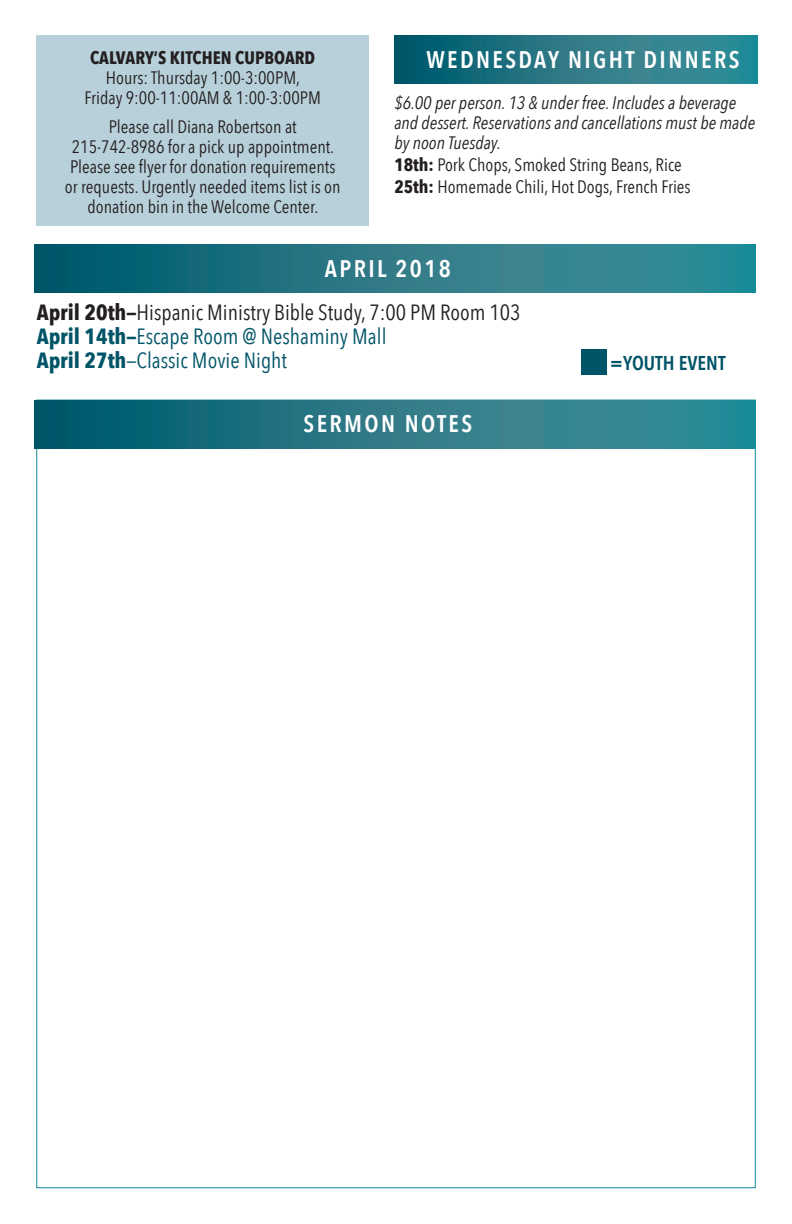
<style>
.page{position:relative;width:792px;height:1224px;background:#fff}
.page>*{position:absolute;margin:0;border:0;box-sizing:border-box;transform-origin:0 0}
.t1{font:600 24px "Avenir Next Condensed";letter-spacing:.1em;color:#fff}
.t2{font:22px/24px "Avenir Next Condensed";color:#005467}
.t3{font:600 20px "Avenir Next Condensed";color:#005467}
.t4{font:18px/20px "Avenir Next Condensed";color:#231f20;text-align:center}
.t5{font:italic 18px/20px "Avenir Next Condensed";color:#231f20}
.t6{font:700 18px "Avenir Next Condensed";color:#231f20}
.s1{font-weight:700}
.s2{font-weight:700;color:#231f20}
.s3{color:#231f20}
</style>
<div class="page">
<svg style="left:35px;top:245px;width:720px;height:48px;background:#237785"></svg>
<svg style="left:35px;top:400px;width:720px;height:48px;background:#237785"></svg>
<svg style="left:394px;top:36px;width:363px;height:48px;background:#237785"></svg>
<div style="left:36px;top:36px;width:332px;height:190px;background:#b8d0da"></div>
<div style="left:581px;top:350px;width:26px;height:25px;background:#005467"></div>
<p class="t6" style="left:90px;top:47px;width:226px">CALVARY’S KITCHEN CUPBOARD</p>
<h1 class="t1" style="left:426px;top:39px;width:315px">WEDNESDAY NIGHT DINNERS</h1>
<p class="t4" style="left:84px;top:67px;width:238px">Hours: Thursday 1:00-3:00PM,<br>Friday 9:00-11:00AM &amp; 1:00-3:00PM</p>
<p class="t4" style="left:65px;top:116px;width:277px">Please call Diana Robertson at 215-742-8986 for a pick up appointment.<br>Please see flyer for donation requirements or requests. Urgently needed items list is on donation bin in the Welcome Center.</p>
<p class="t5" style="left:394px;top:92px;width:362px">$6.00 per person. 13 &amp; under free. Includes a beverage and dessert. Reservations and cancellations must be made by noon Tuesday.</p>
<p class="t4" style="left:394px;top:152px;width:298px;line-height:22px;text-align:left"><span class="s1">18th:</span> Pork Chops, Smoked String Beans, Rice<br><span class="s1">25th:</span> Homemade Chili, Hot Dogs, French Fries</p>
<h1 class="t1" style="left:325px;top:248px;width:127px">APRIL 2018</h1>
<p class="t2" style="left:37px;top:299px;width:485px"><span class="s2">April 20th—</span><span class="s3">Hispanic Ministry Bible Study, 7:00 PM Room 103<br></span><span class="s1">April 14th—</span>Escape Room @ Neshaminy Mall<br><span class="s1">April 27th</span>—Classic Movie Night</p>
<h1 class="t1" style="left:304px;top:403px;width:170px">SERMON NOTES</h1>
<p class="t3" style="left:610px;top:345px;width:117px">=YOUTH EVENT</p>
</div>
